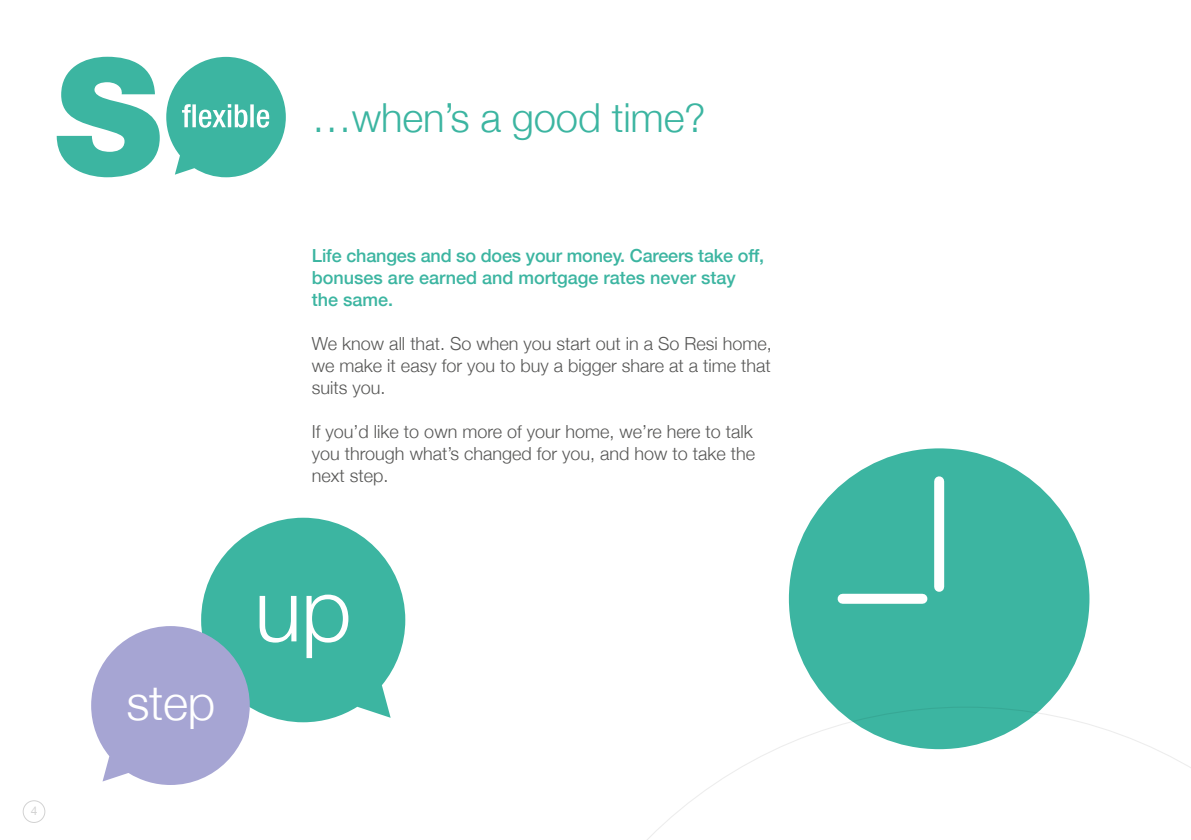
<style>
.page{position:relative;width:1191px;height:840px;background:#fff}
.page>*{position:absolute;margin:0;border:0;box-sizing:border-box;transform-origin:0 0}
.t1{font:300 88px "Helvetica Neue";color:#fff}
.t2{font:300 48px "Helvetica Neue";color:#fff}
.t3{font:300 40px "Helvetica Neue";letter-spacing:-.005em;color:#3cb5a1}
.t4{font:300 18px/22px "Helvetica Neue";color:#575756;text-align:justify}
.t5{font:500 18px/22px "Helvetica Neue";color:#3cb5a1}
.t6{font:12px "Helvetica Neue";color:#d2d2d2}
</style>
<div class="page">
<div style="left:23px;top:799px;width:22px;height:23px;border:1px solid #d2d2d2;border-radius:50%"></div>
<svg style="left:201px;top:517px;width:204px;height:204px;fill:#3cb5a1"></svg>
<svg style="left:91px;top:625px;width:159px;height:159px"></svg>
<svg style="left:57px;top:57px;width:103px;height:120px"></svg>
<div style="left:789px;top:448px;width:300px;height:300px;background:#3cb5a1;border-radius:50%"></div>
<div style="left:934px;top:481px;width:10px;height:105px;background:#fff"></div>
<div style="left:842px;top:593px;width:80px;height:10px;background:#fff"></div>
<svg style="left:648px;top:706px;width:543px;height:133px"></svg>
<svg style="left:166px;top:57px;width:120px;height:120px"></svg>
<p class="t6" style="left:31px;top:801px;width:8px">4</p>
<h2 class="t2" style="left:126px;top:664px;width:91px">step</h2>
<h3 class="t3" style="left:312px;top:86px;width:395px">…when’s a good time?</h3>
<p class="t5" style="left:312px;top:242px;width:454px">Life changes and so does your money. Careers take off, bonuses are earned and mortgage rates never stay the same.</p>
<p class="t4" style="left:312px;top:331px;width:461px">We know all that. So when you start out in a So Resi home, we make it easy for you to buy a bigger share at a time that suits you.</p>
<p class="t4" style="left:312px;top:419px;width:445px;text-align:left">If you’d like to own more of your home, we’re here to talk you through what’s changed for you, and how to take the next step.</p>
<h1 class="t1" style="left:254px;top:538px;width:99px">up</h1>
</div>
